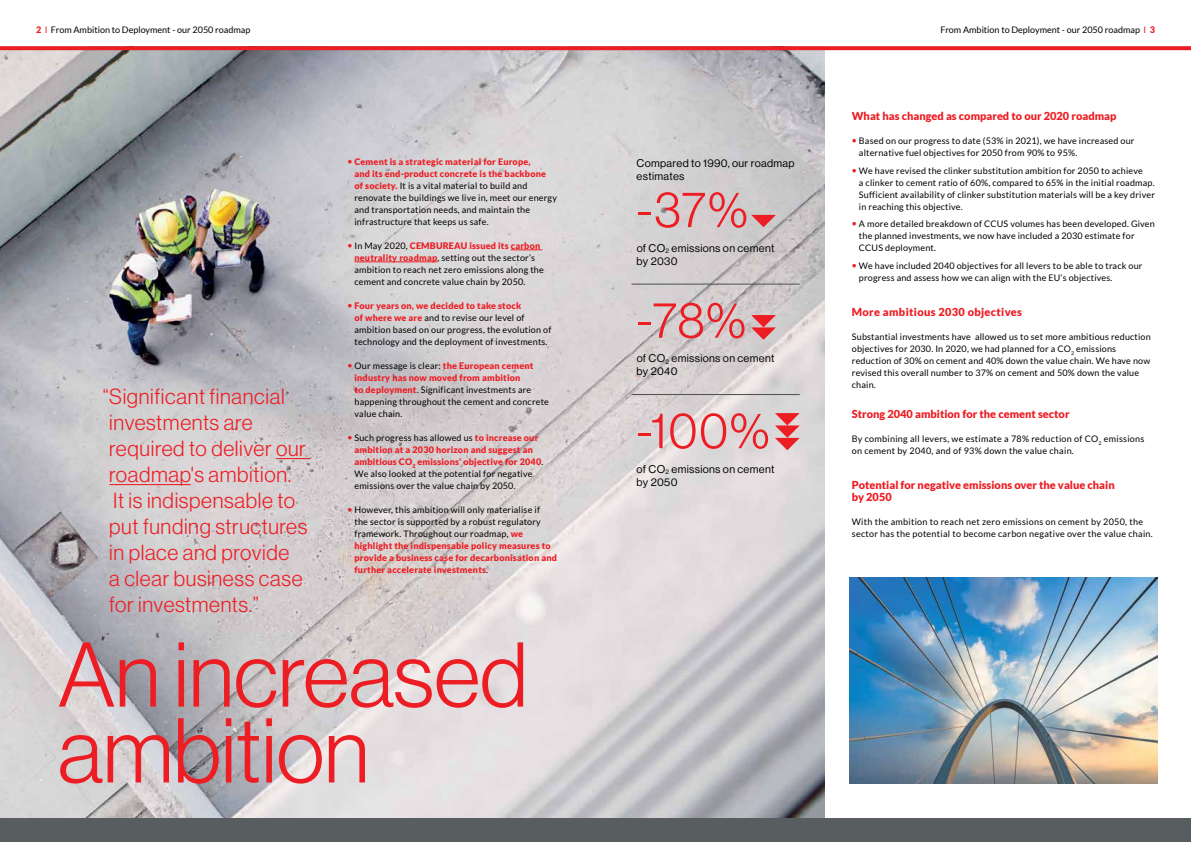
<style>
.page{position:relative;width:1191px;height:842px;background:#fff}
.page>*{position:absolute;margin:0;border:0;box-sizing:border-box;transform-origin:0 0}
.t1{font:300 89.8px/75.9px "Haas Grot Disp 45";color:#ed1d24}
.t2{font:300 50px "Haas Grot Disp 45";letter-spacing:.02em;color:#ed1d24}
.t3{font:300 21.4px/26px "Haas Grot Disp 45";letter-spacing:.03em;color:#ed1d24}
.t4{font:900 11px/12px "Lato";color:#ed1d24}
.t5{font:11px/13px "Haas Grot Disp 55 Roman";letter-spacing:.03em;color:#000}
.t6{font:900 11px "Lato";letter-spacing:.03em;color:#ed1d24}
.t7{font:9px/12px "Lato";letter-spacing:.02em;color:#000}
.t8{font:9px "Lato";color:#000}
.s1{font-weight:900;color:#ed1d24}
.s2{color:#ed1d24}
</style>
<div class="page">
<img style="left:0;top:50px;width:824px;height:768px">
<svg style="left:751px;top:215px;width:25px;height:12px"></svg>
<hr style="left:631px;top:284px;width:168px;height:1px;background:#4d4d4d">
<hr style="left:631px;top:394px;width:168px;height:1px;background:#4d4d4d">
<svg style="left:751px;top:315px;width:25px;height:25px"></svg>
<svg style="left:775px;top:413px;width:24px;height:37px"></svg>
<hr style="left:511px;top:249px;width:31px;height:1px;background:#ed1d24">
<hr style="left:354px;top:261px;width:83px;height:1px;background:#ed1d24">
<hr style="left:276px;top:458px;width:34px;height:1px;background:#ed1d24">
<hr style="left:109px;top:484px;width:82px;height:1px;background:#ed1d24">
<img style="left:849px;top:578px;width:308px;height:205px">
<svg style="left:0;top:46px;width:1191px;height:4px;background:#eb242b"></svg>
<div style="left:0;top:818px;width:1191px;height:24px;background:#585d60"></div>
<svg style="left:348px;top:160px;width:3px;height:4px"></svg>
<svg style="left:348px;top:244px;width:3px;height:4px"></svg>
<svg style="left:348px;top:304px;width:3px;height:4px"></svg>
<svg style="left:348px;top:364px;width:3px;height:4px"></svg>
<svg style="left:348px;top:436px;width:3px;height:4px"></svg>
<svg style="left:348px;top:508px;width:4px;height:4px"></svg>
<p class="t8" style="left:36px;top:24px;width:216px"><span class="s1">2</span> <span class="s2">I</span> From Ambition to Deployment - our 2050 roadmap</p>
<p class="t8" style="left:940px;top:24px;width:216px">From Ambition to Deployment - our 2050 roadmap <span class="s2">I</span> <span class="s1">3</span></p>
<p class="t7" style="left:354px;top:156px;width:204px"><span class="s1">Cement is a strategic material for Europe,<br>and its end-product concrete is the backbone<br>of society.</span> It is a vital material to build and renovate the buildings we live in, meet our energy and transportation needs, and maintain the infrastructure that keeps us safe.</p>
<p class="t7" style="left:354px;top:240px;width:191px">In May 2020, <span class="s1">CEMBUREAU issued its carbon neutrality roadmap</span>, setting out the sector’s ambition to reach net zero emissions along the cement and concrete value chain by 2050.</p>
<p class="t7" style="left:354px;top:300px;width:198px"><span class="s1">Four years on, we decided to take stock<br>of where we are</span> and to revise our level of ambition based on our progress, the evolution of technology and the deployment of investments.</p>
<p class="t7" style="left:354px;top:360px;width:196px">Our message is clear: <span class="s1">the European cement industry has now moved from ambition<br>to deployment</span>. Significant investments are happening throughout the cement and concrete value chain.</p>
<p class="t7" style="left:354px;top:432px;width:190px">Such progress has allowed us <span class="s1">to increase our ambition at a 2030 horizon and suggest an ambitious CO</span><sub>2</sub> <span class="s1">emissions’ objective for 2040</span>.<br>We also looked at the potential for negative emissions over the value chain by 2050.</p>
<p class="t7" style="left:354px;top:504px;width:204px">However, this ambition will only materialise if<br>the sector is supported by a robust regulatory framework. Throughout our roadmap, <span class="s1">we highlight the indispensable policy measures to provide a business case for decarbonisation and further accelerate investments</span>.</p>
<h3 class="t3" style="left:109px;top:384px;width:200px;text-indent:-6px">“Significant financial investments are required to deliver our roadmap's ambition.<br>It is indispensable to put funding structures in place and provide<br>a clear business case for investments.”</h3>
<h1 class="t1" style="left:58px;top:637px;width:471px">An increased ambition</h1>
<p class="t5" style="left:636px;top:157px;width:159px">Compared to 1990, our roadmap estimates</p>
<h2 class="t2" style="left:636px;top:181px;width:113px">-37%</h2>
<p class="t5" style="left:636px;top:241px;width:139px">of CO<sub>2</sub> emissions on cement by 2030</p>
<h2 class="t2" style="left:636px;top:292px;width:111px">-78%</h2>
<p class="t5" style="left:636px;top:352px;width:139px">of CO<sub>2</sub> emissions on cement by 2040</p>
<h2 class="t2" style="left:636px;top:402px;width:134px">-100%</h2>
<p class="t5" style="left:636px;top:462px;width:139px">of CO<sub>2</sub> emissions on cement by 2050</p>
<p class="t4" style="left:852px;top:110px;width:266px">What has changed as compared to our 2020 roadmap</p>
<p class="t7" style="left:859px;top:135px;width:277px">Based on our progress to date (53% in 2021), we have increased our alternative fuel objectives for 2050 from 90% to 95%.</p>
<p class="t7" style="left:859px;top:164px;width:297px">We have revised the clinker substitution ambition for 2050 to achieve<br>a clinker to cement ratio of 60%, compared to 65% in the initial roadmap.<br>Sufficient availability of clinker substitution materials will be a key driver in reaching this objective.</p>
<p class="t7" style="left:859px;top:218px;width:297px">A more detailed breakdown of CCUS volumes has been developed. Given the planned investments, we now have included a 2030 estimate for<br>CCUS deployment.</p>
<p class="t7" style="left:859px;top:260px;width:285px">We have included 2040 objectives for all levers to be able to track our progress and assess how we can align with the EU’s objectives.</p>
<p class="t6" style="left:852px;top:306px;width:172px">More ambitious 2030 objectives</p>
<p class="t7" style="left:852px;top:331px;width:300px">Substantial investments have allowed us to set more ambitious reduction objectives for 2030. In 2020, we had planned for a CO<sub>2</sub> emissions reduction of 30% on cement and 40% down the value chain. We have now revised this overall number to 37% on cement and 50% down the value chain.</p>
<p class="t4" style="left:852px;top:408px;width:219px">Strong 2040 ambition for the cement sector</p>
<p class="t7" style="left:852px;top:433px;width:294px">By combining all levers, we estimate a 78% reduction of CO<sub>2</sub> emissions on cement by 2040, and of 93% down the value chain.</p>
<p class="t4" style="left:852px;top:479px;width:264px">Potential for negative emissions over the value chain by 2050</p>
<p class="t7" style="left:852px;top:516px;width:302px">With the ambition to reach net zero emissions on cement by 2050, the sector has the potential to become carbon negative over the value chain.</p>
</div>
